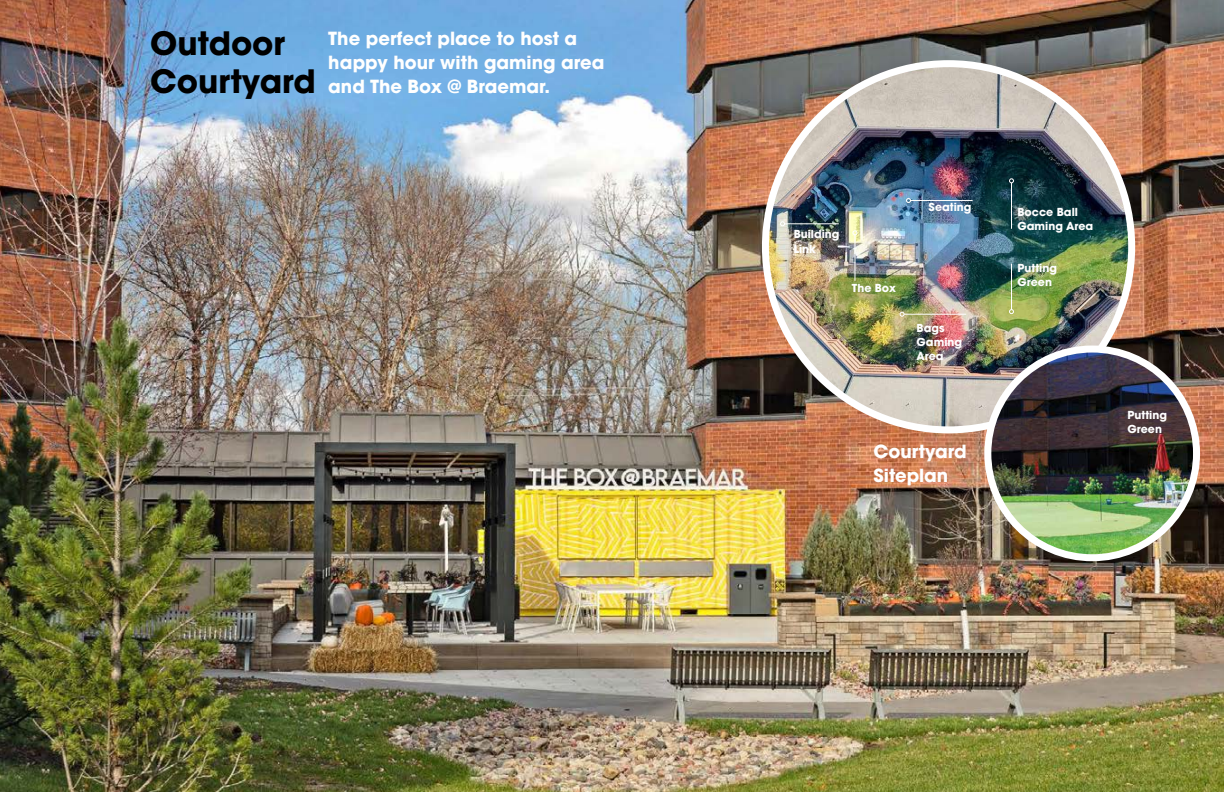
<style>
.page{position:relative;width:1224px;height:792px;background:#fff}
.page>*{position:absolute;margin:0;border:0;box-sizing:border-box;transform-origin:0 0}
.t1{font:700 32px/38px "ITC Avant Garde Pro";color:#000}
.t2{font:700 18px/24px "ITC Avant Garde Pro";color:#fff}
.t3{font:700 11px/14px "ITC Avant Garde Pro";color:#fff}
</style>
<div class="page">
<img style="left:0;top:0;width:1224px;height:792px">
<img style="left:765px;top:64px;width:367px;height:366px;border-radius:183px">
<hr style="left:1011px;top:264px;width:1px;height:46px;background:#fff">
<svg style="left:1009px;top:309px;width:5px;height:5px"></svg>
<hr style="left:1011px;top:183px;width:1px;height:46px;background:#fff">
<svg style="left:1009px;top:178px;width:5px;height:5px"></svg>
<hr style="left:854px;top:235px;width:1px;height:46px;background:#fff">
<svg style="left:852px;top:230px;width:5px;height:5px"></svg>
<hr style="left:785px;top:223px;width:54px;height:1px;background:#fff">
<svg style="left:780px;top:221px;width:5px;height:5px"></svg>
<hr style="left:911px;top:200px;width:62px;height:1px;background:#fff">
<svg style="left:906px;top:198px;width:5px;height:5px"></svg>
<hr style="left:904px;top:314px;width:62px;height:1px;background:#fff">
<svg style="left:900px;top:312px;width:5px;height:5px"></svg>
<img style="left:988px;top:349px;width:209px;height:209px;border-radius:104px">
<div style="left:984px;top:346px;width:216px;height:215px;border:7px solid #fff;border-radius:50%"></div>
<h1 class="t1" style="left:150px;top:24px;width:167px">Outdoor<br>Courtyard</h1>
<h2 class="t2" style="left:328px;top:26px;width:278px">The perfect place to host a happy hour with gaming area and The Box @ Braemar.</h2>
<p class="t3" style="left:794px;top:227px;width:47px">Building<br>Link</p>
<p class="t3" style="left:852px;top:281px;width:46px">The Box</p>
<p class="t3" style="left:929px;top:200px;width:44px">Seating</p>
<p class="t3" style="left:917px;top:321px;width:47px">Bags<br>Gaming<br>Area</p>
<h2 class="t2" style="left:874px;top:439px;width:95px">Courtyard<br>Siteplan</h2>
<p class="t3" style="left:1017px;top:205px;width:77px">Bocce Ball<br>Gaming Area</p>
<p class="t3" style="left:1017px;top:261px;width:41px">Putting<br>Green</p>
<p class="t3" style="left:1128px;top:408px;width:41px">Putting<br>Green</p>
</div>
